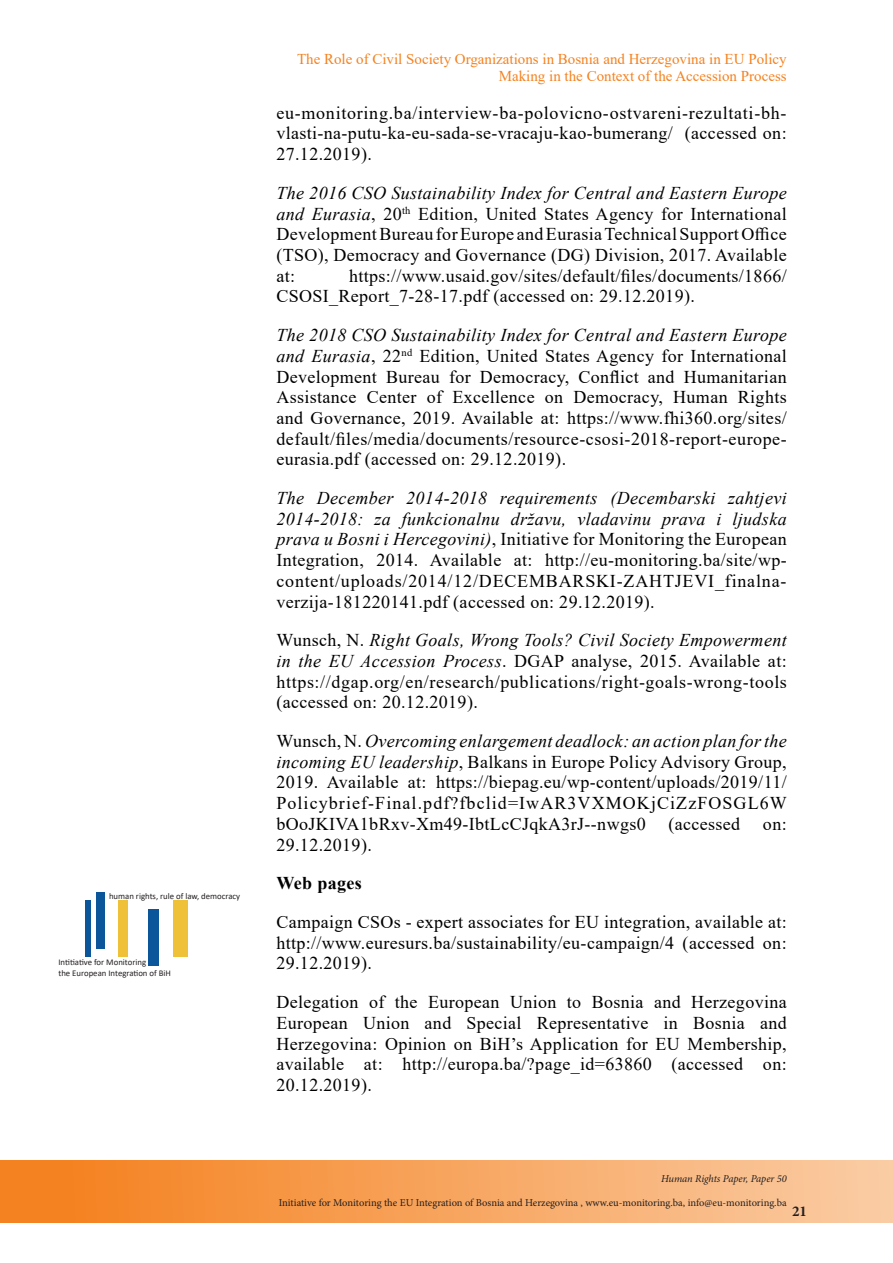
<style>
.page{position:relative;width:893px;height:1263px;background:#fff}
.page>*{position:absolute;margin:0;border:0;box-sizing:border-box;transform-origin:0 0}
.t1{font:18px/20.7px "Times New Roman";letter-spacing:.02em;color:#000;text-align:justify}
.t2{font:700 18px "Times New Roman";letter-spacing:.02em;color:#000}
.t3{font:15px/17.2px "Times New Roman";color:#f58220;text-align:right}
.t4{font:700 15px "Minion Pro";color:#231f20}
.t5{font:10.5px "Minion Pro";color:#231f20}
.t6{font:italic 10.5px "Minion Pro";letter-spacing:-.01em;color:#231f20}
.t7{font:8.7px/10.5px "Calibri";color:#231f20}
.s1{font-style:italic}
</style>
<div class="page">
<div style="left:0;top:1160px;width:893px;height:62px;background:linear-gradient(to right,#f47d17,#facca5)"></div>
<div style="left:85px;top:900px;width:5px;height:57px;background:#0b569a"></div>
<div style="left:97px;top:892px;width:8px;height:57px;background:#0b569a"></div>
<div style="left:148px;top:909px;width:11px;height:56px;background:#0b569a"></div>
<div style="left:119px;top:900px;width:9px;height:57px;background:#efc139"></div>
<div style="left:174px;top:900px;width:14px;height:57px;background:#efc139"></div>
<p class="t7" style="left:109px;top:890px;width:133px">human rights, rule of law, democracy</p>
<p class="t7" style="left:58px;top:957px;width:114px">Intitiative for Monitoring<br>the European Integration of BiH</p>
<p class="t3" style="left:297px;top:50px;width:491px">The Role of Civil Society Organizations in Bosnia and Herzegovina in EU Policy<br>Making in the Context of the Accession Process</p>
<p class="t1" style="left:276px;top:102px;width:512px">eu-monitoring.ba/interview-ba-polovicno-ostvareni-rezultati-bh&shy;vlasti-na-putu-ka-eu-sada-se-vracaju-kao-bumerang/ (accessed on:<br>27.12.2019).</p>
<p class="t1" style="left:276px;top:182px;width:512px"><span class="s1">The 2016 CSO Sustainability Index for Central and Eastern Europe and Eurasia</span>, 20<sup>th</sup> Edition, United States Agency for International DevelopmentBureau forEurope andEurasiaTechnical Support Office (TSO), Democracy and Governance (DG) Division, 2017. Available at:</p>
<p class="t1" style="left:276px;top:265px;width:512px;text-indent:73px">https://www.usaid.gov/sites/default/files/documents/1866/<br>CSOSI_Report_7-28-17.pdf (accessed on: 29.12.2019).</p>
<p class="t1" style="left:276px;top:324px;width:512px"><span class="s1">The 2018 CSO Sustainability Index for Central and Eastern Europe and Eurasia</span>, 22<sup>nd</sup> Edition, United States Agency for International Development Bureau for Democracy, Conflict and Humanitarian Assistance Center of Excellence on Democracy, Human Rights and Governance, 2019. Available at: https://www.fhi360.org/sites/ default/files/media/documents/resource-csosi-2018-report-europe&shy;eurasia.pdf (accessed on: 29.12.2019).</p>
<p class="t1" style="left:276px;top:487px;width:512px"><span class="s1">The December 2014-2018 requirements (Decembarski zahtjevi 2014-2018: za funkcionalnu državu, vladavinu prava i ljudska prava u Bosni i Hercegovini)</span>, Initiative for Monitoring the European Integration, 2014. Available at: http://eu-monitoring.ba/site/wp&shy;content/uploads/2014/12/DECEMBARSKI-ZAHTJEVI_finalna&shy;verzija-181220141.pdf (accessed on: 29.12.2019).</p>
<p class="t1" style="left:276px;top:629px;width:512px">Wunsch, N. <span class="s1">Right Goals, Wrong Tools? Civil Society Empowerment in the EU Accession Process</span>. DGAP analyse, 2015. Available at: https://dgap.org/en/research/publications/right-goals-wrong-tools (accessed on: 20.12.2019).</p>
<p class="t1" style="left:276px;top:730px;width:512px">Wunsch, N. <span class="s1">Overcoming enlargement deadlock: an action plan for the incoming EU leadership</span>, Balkans in Europe Policy Advisory Group, 2019. Available at: https://biepag.eu/wp-content/uploads/2019/11/ Policybrief-Final.pdf?fbclid=IwAR3VXMOKjCiZzFOSGL6W bOoJKIVA1bRxv-Xm49-IbtLcCJqkA3rJ--nwgs0</p>
<p class="t1" style="left:668px;top:813px;width:73px">(accessed</p>
<p class="t1" style="left:763px;top:813px;width:25px">on:</p>
<p class="t1" style="left:276px;top:834px;width:97px">29.12.2019).</p>
<p class="t2" style="left:276px;top:870px;width:87px">Web pages</p>
<p class="t1" style="left:276px;top:911px;width:512px">Campaign CSOs - expert associates for EU integration, available at: http://www.euresurs.ba/sustainability/eu-campaign/4 (accessed on:<br>29.12.2019).</p>
<p class="t1" style="left:276px;top:991px;width:512px">Delegation of the European Union to Bosnia and Herzegovina European Union and Special Representative in Bosnia and Herzegovina: Opinion on BiH’s Application for EU Membership, available at: http://europa.ba/?page_id=63860 (accessed on:<br>20.12.2019).</p>
<p class="t6" style="left:661px;top:1171px;width:127px">Human Rights Paper, Paper 50</p>
<p class="t5" style="left:279px;top:1195px;width:509px">Initiative for Monitoring the EU Integration of Bosnia and Herzegovina , www.eu-monitoring.ba, info@eu-monitoring.ba</p>
<p class="t4" style="left:792px;top:1200px;width:16px">21</p>
</div>
